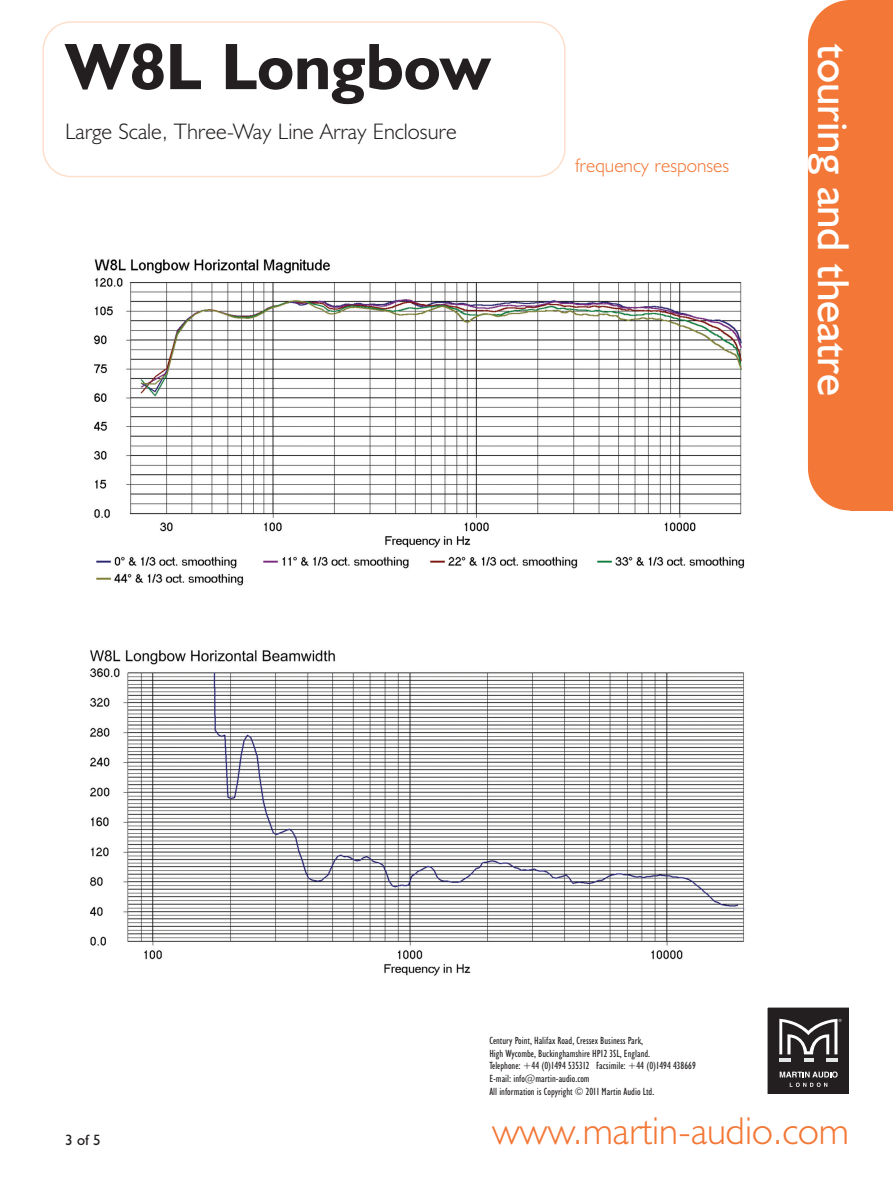
<style>
.page{position:relative;width:893px;height:1187px;background:#fff}
.page>*{position:absolute;margin:0;border:0;box-sizing:border-box;transform-origin:0 0}
.t1{font:700 66px "Humanist 521 BT";color:#231f20}
.t2{font:45px "Humanist 521 BT";color:#fff}
.t3{font:300 39px "Humanist 521 BT";color:#f37736}
.t4{font:300 22.5px "Humanist 521 BT";color:#231f20}
.t5{font:300 19.5px "Humanist 521 BT";color:#f37736}
.t6{font:15px "Humanist 521 BT";color:#231f20}
.t7{font:condensed 10.5px/12.6px "Humanist 521 BT";color:#231f20}
</style>
<div class="page">
<svg style="left:43px;top:21px;width:523px;height:156px"></svg>
<div style="left:768px;top:1007px;width:81px;height:87px;background:#231f20"></div>
<svg style="left:780px;top:1071px;width:58px;height:15px"></svg>
<svg style="left:779px;top:1018px;width:63px;height:43px"></svg>
<div style="left:766px;top:1006px;width:84px;height:89px;border:1px solid #fff"></div>
<div style="left:850px;top:0;width:43px;height:510px;background:#f37736"></div>
<div style="left:808px;top:0;width:85px;height:510px;background:#f37736;border-radius:43px"></div>
<img style="left:94px;top:259px;width:651px;height:327px">
<img style="left:89px;top:650px;width:656px;height:326px">
<h1 class="t1" style="left:65px;top:43px;width:427px">W8L Longbow</h1>
<h3 class="t4" style="left:65px;top:123px;width:393px">Large Scale, Three-Way Line Array Enclosure</h3>
<h3 class="t5" style="left:576px;top:159px;width:155px">frequency responses</h3>
<h2 class="t2" style="left:849px;top:44px;width:353px;rotate:90deg">touring and theatre</h2>
<p class="t7" style="left:489px;top:1035px;width:208px">Century Point, Halifax Road, Cressex Business Park,<br>High Wycombe, Buckinghamshire HP12 3SL, England.<br>Telephone: +44 (0)1494 535312 Facsimile: +44 (0)1494 438669<br>E-mail: info@martin-audio.com<br>All information is Copyright © 2011 Martin Audio Ltd.</p>
<h3 class="t6" style="left:65px;top:1134px;width:37px">3 of 5</h3>
<h3 class="t3" style="left:492px;top:1117px;width:358px">www.martin-audio.com</h3>
</div>
